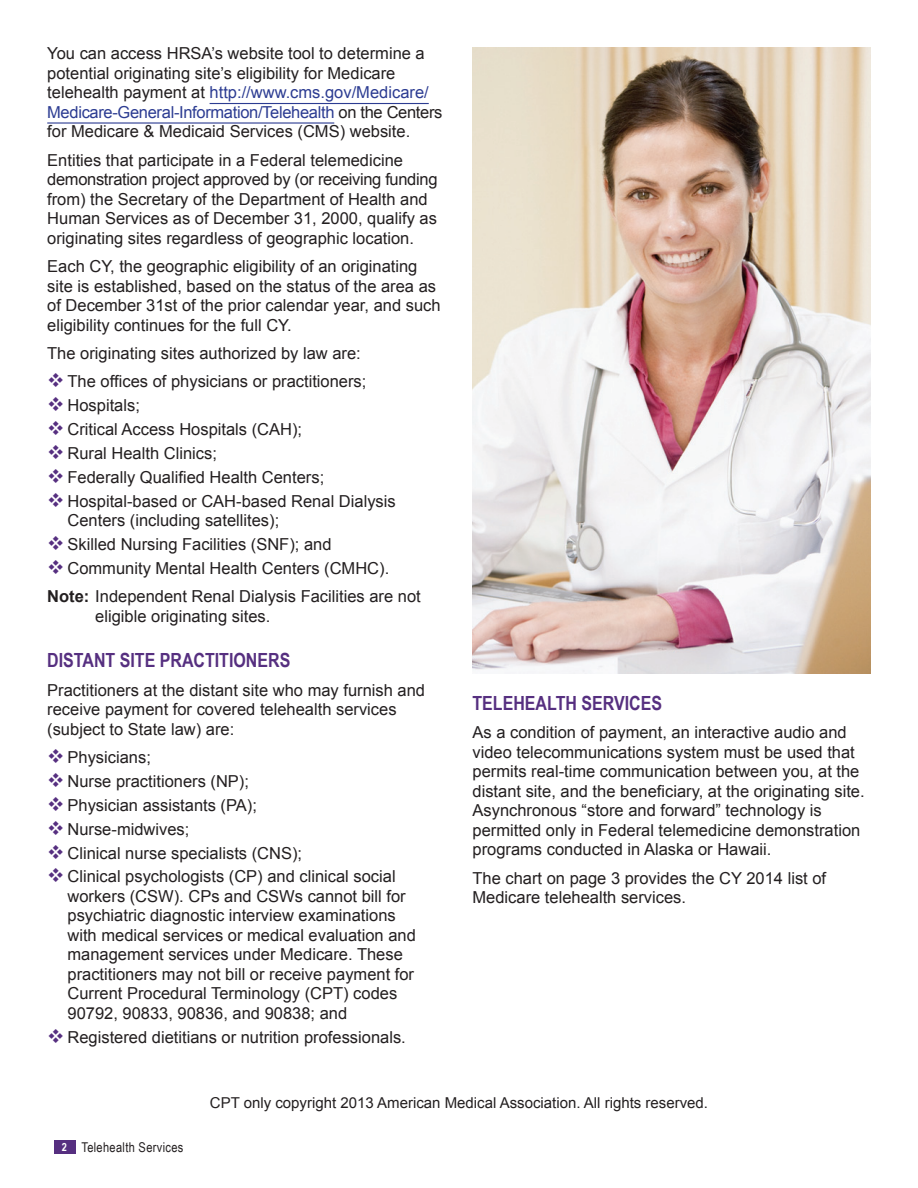
<style>
.page{position:relative;width:918px;height:1188px;background:#fff}
.page>*{position:absolute;margin:0;border:0;box-sizing:border-box;transform-origin:0 0}
.t1{font:700 19.5px "Arial Narrow";color:#562f80}
.t2{font:16.5px/19.5px "Arial";color:#231f20}
.Disclaimer{font:15px "Arial";color:#231f20}
.t3{font:13.5px "Arial Narrow";letter-spacing:.025em;color:#231f20}
.s1{color:#2c3c92}
.s2{font-weight:700}
.s3{font-weight:700;font-size:11.25px;color:#fff}
</style>
<div class="page">
<div style="left:54px;top:1141px;width:22px;height:13px;background:#562f80"></div>
<hr style="left:210px;top:103px;width:219px;height:1px;background:#2c3c92">
<hr style="left:47px;top:122px;width:287px;height:2px;background:#2c3c92">
<img style="left:472px;top:47px;width:399px;height:627px">
<p class="t2" style="left:47px;top:44px;width:397px">You can access HRSA’s website tool to determine a potential originating site’s eligibility for Medicare telehealth payment at <span class="s1">http://www.cms.gov/Medicare/ Medicare-General-Information/Telehealth</span> on the Centers for Medicare &amp; Medicaid Services (CMS) website.</p>
<p class="t2" style="left:47px;top:150px;width:392px">Entities that participate in a Federal telemedicine demonstration project approved by (or receiving funding from) the Secretary of the Department of Health and Human Services as of December 31, 2000, qualify as originating sites regardless of geographic location.</p>
<p class="t2" style="left:47px;top:257px;width:395px">Each CY, the geographic eligibility of an originating site is established, based on the status of the area as of December 31st of the prior calendar year, and such eligibility continues for the full CY.</p>
<p class="t2" style="left:47px;top:344px;width:315px">The originating sites authorized by law are:</p>
<p class="t2" style="left:68px;top:372px;width:300px">The offices of physicians or practitioners;</p>
<p class="t2" style="left:68px;top:396px;width:74px">Hospitals;</p>
<p class="t2" style="left:68px;top:420px;width:236px">Critical Access Hospitals (CAH);</p>
<p class="t2" style="left:68px;top:443px;width:151px">Rural Health Clinics;</p>
<p class="t2" style="left:68px;top:467px;width:258px">Federally Qualified Health Centers;</p>
<p class="t2" style="left:68px;top:491px;width:330px">Hospital-based or CAH-based Renal Dialysis<br>Centers (including satellites);</p>
<p class="t2" style="left:68px;top:534px;width:266px">Skilled Nursing Facilities (SNF); and</p>
<p class="t2" style="left:68px;top:558px;width:323px">Community Mental Health Centers (CMHC).</p>
<p class="t2" style="left:95px;top:587px;width:327px;text-indent:-48px"><span class="s2">Note:</span> Independent Renal Dialysis Facilities are not eligible originating sites.</p>
<h2 class="t1" style="left:47px;top:646px;width:245px">DISTANT SITE PRACTITIONERS</h2>
<p class="t2" style="left:47px;top:680px;width:379px">Practitioners at the distant site who may furnish and receive payment for covered telehealth services (subject to State law) are:</p>
<p class="t2" style="left:68px;top:748px;width:85px">Physicians;</p>
<p class="t2" style="left:68px;top:772px;width:183px">Nurse practitioners (NP);</p>
<p class="t2" style="left:68px;top:796px;width:191px">Physician assistants (PA);</p>
<p class="t2" style="left:68px;top:819px;width:123px">Nurse-midwives;</p>
<p class="t2" style="left:68px;top:843px;width:236px">Clinical nurse specialists (CNS);</p>
<p class="t2" style="left:68px;top:867px;width:350px">Clinical psychologists (CP) and clinical social workers (CSW). CPs and CSWs cannot bill for psychiatric diagnostic interview examinations with medical services or medical evaluation and management services under Medicare. These practitioners may not bill or receive payment for Current Procedural Terminology (CPT) codes 90792, 90833, 90836, and 90838; and</p>
<p class="t2" style="left:68px;top:1027px;width:340px">Registered dietitians or nutrition professionals.</p>
<h2 class="t1" style="left:472px;top:688px;width:191px">TELEHEALTH SERVICES</h2>
<p class="t2" style="left:472px;top:723px;width:394px">As a condition of payment, an interactive audio and video telecommunications system must be used that permits real-time communication between you, at the distant site, and the beneficiary, at the originating site.<br>Asynchronous “store and forward” technology is permitted only in Federal telemedicine demonstration programs conducted in Alaska or Hawaii.</p>
<p class="t2" style="left:472px;top:868px;width:355px">The chart on page 3 provides the CY 2014 list of<br>Medicare telehealth services.</p>
<p class="t3" style="left:62px;top:1137px;width:123px"><span class="s3">2</span> Telehealth Services</p>
<p class="Disclaimer" style="left:210px;top:1093px;width:500px">CPT only copyright 2013 American Medical Association. All rights reserved.</p>
</div>
